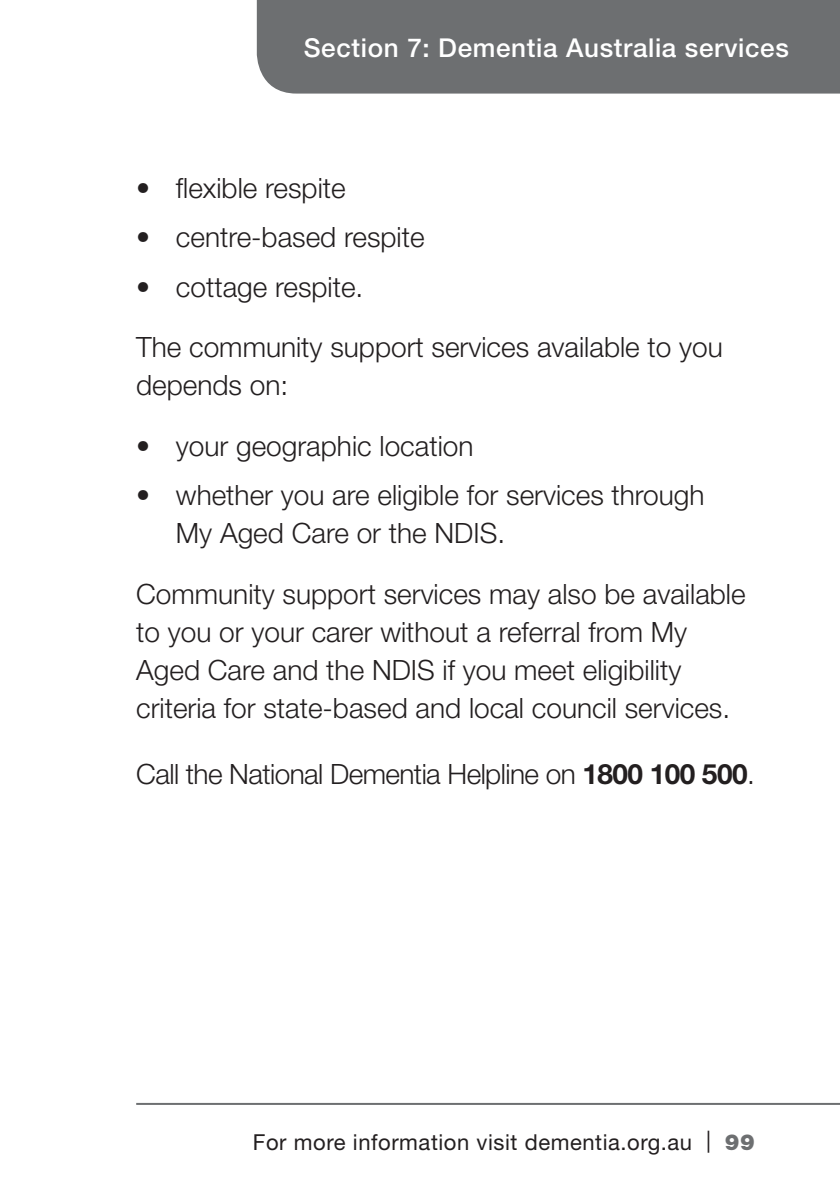
<style>
.page{position:relative;width:840px;height:1191px;background:#fff}
.page>*{position:absolute;margin:0;border:0;box-sizing:border-box;transform-origin:0 0}
.Main_Body{font:300 28px/38px "Helvetica Neue";color:#231f20}
.Main_Body-2{font:300 28px "Helvetica Neue";letter-spacing:-.02em;color:#231f20}
.Main_Body-3{font:500 26px "Helvetica Neue";letter-spacing:.025em;color:#fff}
.t1{font:22px "Helvetica Neue";letter-spacing:.025em;color:#231f20}
.s1{font-weight:700}
.s2{font-weight:900;color:#6d6f71}
</style>
<div class="page">
<hr style="left:136px;top:1103px;width:703px;height:2px;background:#6d6f71">
<div style="left:257px;top:0;width:582px;height:94px;background:#6d6f71"></div>
<p class="Main_Body-3" style="left:303px;top:32px;width:486px">Section 7: Dementia Australia services</p>
<p class="Main_Body" style="left:136px;top:168px;width:211px">• flexible respite</p>
<p class="Main_Body" style="left:136px;top:218px;width:290px">• centre-based respite</p>
<p class="Main_Body" style="left:136px;top:267px;width:228px">• cottage respite.</p>
<p class="Main_Body" style="left:136px;top:328px;width:588px">The community support services available to you depends on:</p>
<p class="Main_Body" style="left:136px;top:426px;width:338px">• your geographic location</p>
<p class="Main_Body" style="left:176px;top:476px;width:530px;text-indent:-40px">• whether you are eligible for services through<br>My Aged Care or the NDIS.</p>
<p class="Main_Body" style="left:136px;top:574px;width:610px">Community support services may also be available to you or your carer without a referral from My Aged Care and the NDIS if you meet eligibility criteria for state-based and local council services.</p>
<p class="Main_Body-2" style="left:136px;top:757px;width:619px">Call the National Dementia Helpline on <span class="s1">1800 100 500</span>.</p>
<p class="t1" style="left:253px;top:1129px;width:503px">For more information visit dementia.org.au | <span class="s2">99</span></p>
</div>
